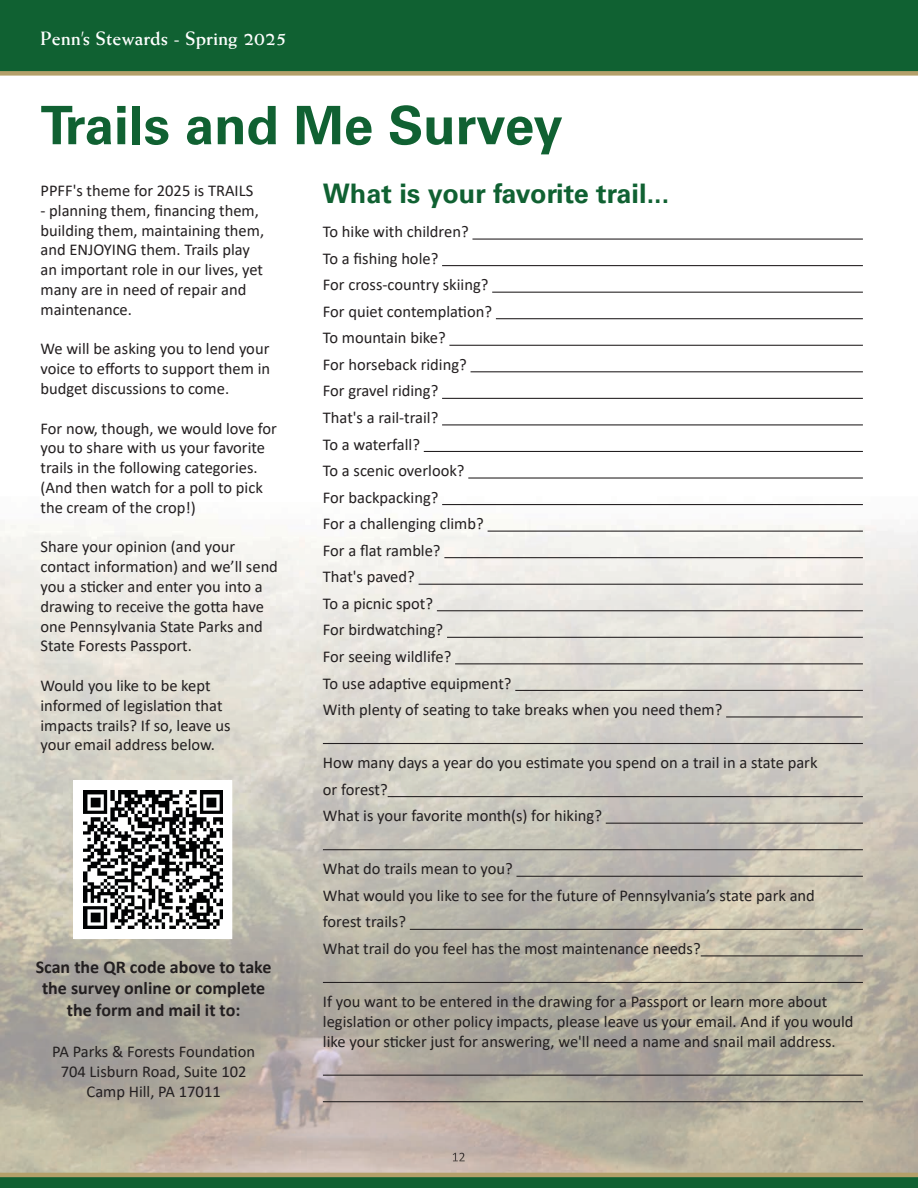
<style>
.page{position:relative;width:918px;height:1188px;background:#fff}
.page>*{position:absolute;margin:0;border:0;box-sizing:border-box;transform-origin:0 0}
.t1{font:700 52.95px "Univers LT Std";color:#106132}
.t2{font:700 27px "Univers LT Std";color:#106132}
.t3{font:700 19.5px "Weiss Std";color:#fff}
.t4{font:700 18px/21.6px "Calibri";color:#231f20;text-align:center}
.t5{font:16.5px/19.8px "Calibri";color:#231f20}
.t6{font:700 16.5px "Weiss Std";color:#fff}
</style>
<div class="page">
<img style="left:204px;top:822px;width:714px;height:351px">
<svg style="left:453px;top:1153px;width:12px;height:8px"></svg>
<div style="left:0;top:0;width:918px;height:73px;background:#106132"></div>
<div style="left:0;top:71px;width:918px;height:5px;background:#b4a06a"></div>
<div style="left:0;top:1175px;width:918px;height:13px;background:#106132"></div>
<hr style="left:0;top:1173px;width:918px;height:4px;background:#b4a06a">
<div style="left:73px;top:780px;width:159px;height:159px;background:#fff"></div>
<img style="left:84px;top:790px;width:138px;height:139px">
<hr style="left:472px;top:239px;width:391px;height:1px;background:#231f20">
<hr style="left:442px;top:265px;width:421px;height:1px;background:#231f20">
<hr style="left:492px;top:292px;width:371px;height:1px;background:#231f20">
<hr style="left:496px;top:318px;width:367px;height:1px;background:#231f20">
<hr style="left:449px;top:345px;width:414px;height:1px;background:#231f20">
<hr style="left:471px;top:371px;width:392px;height:1px;background:#231f20">
<hr style="left:442px;top:398px;width:421px;height:1px;background:#231f20">
<hr style="left:442px;top:424px;width:421px;height:1px;background:#231f20">
<hr style="left:424px;top:451px;width:439px;height:1px;background:#231f20">
<hr style="left:468px;top:477px;width:395px;height:2px;background:#231f20">
<hr style="left:442px;top:504px;width:421px;height:1px;background:#231f20">
<hr style="left:488px;top:531px;width:375px;height:1px;background:#231f20">
<hr style="left:444px;top:557px;width:419px;height:1px;background:#231f20">
<hr style="left:419px;top:584px;width:444px;height:1px;background:#231f20">
<hr style="left:437px;top:610px;width:426px;height:1px;background:#231f20">
<hr style="left:447px;top:637px;width:416px;height:1px;background:#231f20">
<hr style="left:455px;top:663px;width:408px;height:1px;background:#231f20">
<hr style="left:515px;top:690px;width:348px;height:1px;background:#231f20">
<hr style="left:726px;top:716px;width:137px;height:2px;background:#231f20">
<hr style="left:323px;top:743px;width:540px;height:1px;background:#231f20">
<hr style="left:388px;top:796px;width:475px;height:1px;background:#231f20">
<hr style="left:606px;top:823px;width:257px;height:1px;background:#231f20">
<hr style="left:323px;top:849px;width:540px;height:1px;background:#231f20">
<hr style="left:516px;top:876px;width:347px;height:1px;background:#231f20">
<hr style="left:410px;top:929px;width:453px;height:1px;background:#231f20">
<hr style="left:701px;top:955px;width:162px;height:1px;background:#231f20">
<hr style="left:323px;top:982px;width:540px;height:1px;background:#231f20">
<hr style="left:323px;top:1075px;width:540px;height:1px;background:#231f20">
<hr style="left:323px;top:1101px;width:540px;height:1px;background:#231f20">
<p class="t3" style="left:40px;top:27px;width:248px">Penn’s Stewards - Spring 2025</p>
<p class="t6" style="left:40px;top:29px;width:210px">Penn’s Stewards - Spring 2025</p>
<h1 class="t1" style="left:40px;top:95px;width:524px">Trails and Me Survey</h1>
<p class="t5" style="left:40px;top:180px;width:214px">PPFF's theme for 2025 is TRAILS</p>
<p class="t5" style="left:40px;top:200px;width:225px">- planning them, financing them, building them, maintaining them, and ENJOYING them. Trails play an important role in our lives, yet many are in need of repair and maintenance.</p>
<p class="t5" style="left:40px;top:339px;width:231px;text-align:justify">We will be asking you to lend your voice to efforts to support them in budget discussions to come.</p>
<p class="t5" style="left:40px;top:418px;width:238px">For now, though, we would love for you to share with us your favorite trails in the following categories. (And then watch for a poll to pick the cream of the crop!)</p>
<p class="t5" style="left:40px;top:537px;width:239px">Share your opinion (and your contact information) and we’ll send you a sticker and enter you into a drawing to receive the gotta have one Pennsylvania State Parks and<br>State Forests Passport.</p>
<p class="t5" style="left:40px;top:675px;width:192px">Would you like to be kept informed of legislation that impacts trails? If so, leave us your email address below.</p>
<p class="t4" style="left:36px;top:956px;width:237px">Scan the QR code above to take the survey online or complete the form and mail it to:</p>
<p class="t5" style="left:52px;top:1042px;width:205px;text-align:center">PA Parks &amp; Forests Foundation<br>704 Lisburn Road, Suite 102<br>Camp Hill, PA 17011</p>
<h2 class="t2" style="left:323px;top:178px;width:348px">What is your favorite trail...</h2>
<p class="t5" style="left:323px;top:218px;width:401px;line-height:26.5px">To hike with children?<br>To a fishing hole?<br>For cross-country skiing?<br>For quiet contemplation?<br>To mountain bike?<br>For horseback riding?<br>For gravel riding?<br>That's a rail-trail?<br>To a waterfall?<br>To a scenic overlook?<br>For backpacking?<br>For a challenging climb?<br>For a flat ramble?<br>That's paved?<br>To a picnic spot?<br>For birdwatching?<br>For seeing wildlife?<br>To use adaptive equipment?<br>With plenty of seating to take breaks when you need them?</p>
<p class="t5" style="left:323px;top:749px;width:496px;line-height:26.5px">How many days a year do you estimate you spend on a trail in a state park or forest?<br>What is your favorite month(s) for hiking?</p>
<p class="t5" style="left:323px;top:855px;width:494px;line-height:26.5px">What do trails mean to you?<br>What would you like to see for the future of Pennsylvania’s state park and forest trails?<br>What trail do you feel has the most maintenance needs?</p>
<p class="t5" style="left:323px;top:991px;width:532px">If you want to be entered in the drawing for a Passport or learn more about legislation or other policy impacts, please leave us your email. And if you would like your sticker just for answering, we'll need a name and snail mail address.</p>
</div>
